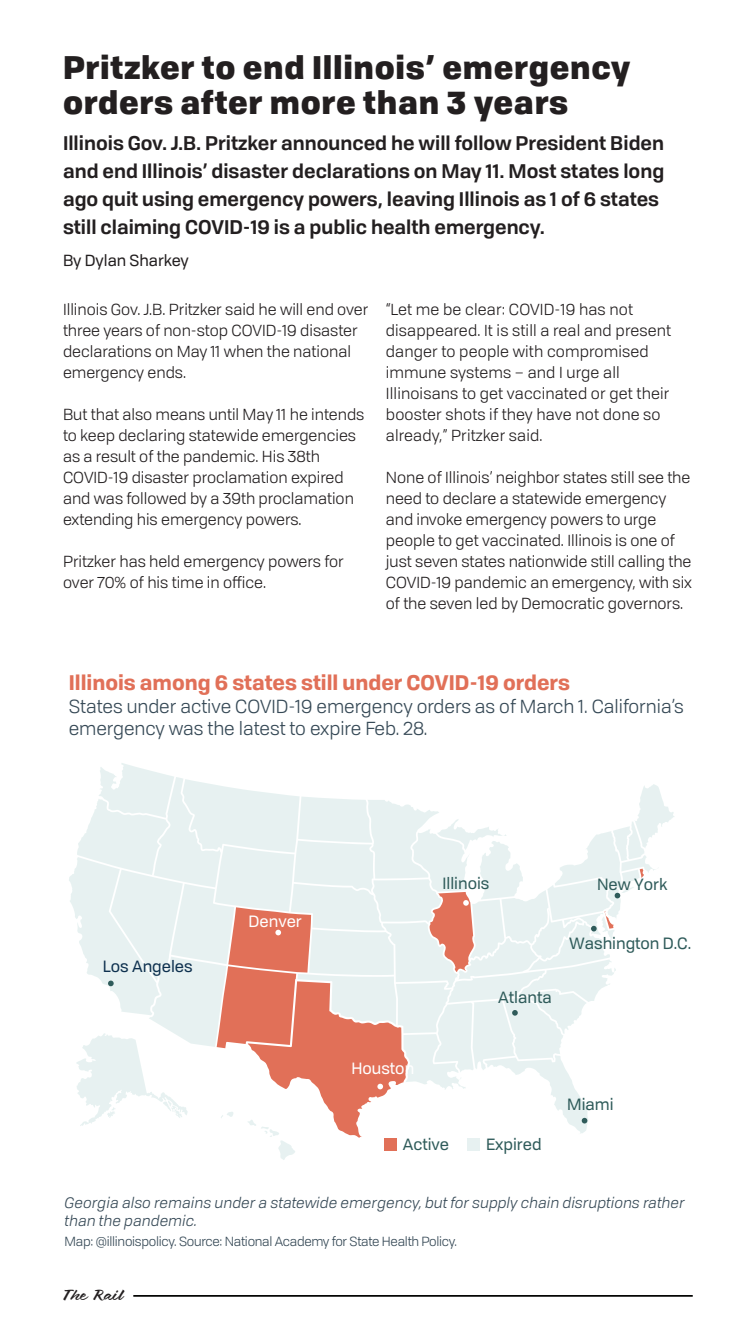
<style>
.page{position:relative;width:756px;height:1323px;background:#fff}
.page>*{position:absolute;margin:0;border:0;box-sizing:border-box;transform-origin:0 0}
.t1{font:900 31.5px/35px "Tofino Personal";letter-spacing:.02em;color:#231f20}
.t2{font:700 20.47px "Tofino Personal";color:#e17058}
.t3{font:600 19.25px/28px "Tofino Personal";color:#231f20}
.t4{font:18.55px/22.4px "Tofino Personal";color:#364956}
.t5{font:16.1px "Tofino Personal";color:#2f5b5a}
.t6{font:16.1px "Tofino Personal";color:#fff}
.t7{font:16.1px "Tofino Personal";color:#0e314f}
.t8{font:15.75px/21px "Tofino Personal";color:#231f20}
.t9{font:15.75px "Tofino Personal";color:#231f20}
.t10{font:15.75px "Brushland";color:#231f20}
.t11{font:italic 14.88px/17.8px "Tofino Personal";color:#364956}
.t12{font:13.12px "Tofino Personal";letter-spacing:-.02em;color:#364956}
</style>
<div class="page">
<hr style="left:133px;top:1295px;width:560px;height:2px;background:#040503">
<svg style="left:69px;top:763px;width:605px;height:397px"></svg>
<div style="left:385px;top:1138px;width:12px;height:12px;background:#e17058"></div>
<div style="left:468px;top:1138px;width:12px;height:12px;background:#e7f1f1"></div>
<p class="t1" style="left:63px;top:47px;width:569px">Pritzker to end Illinois’ emergency orders after more than 3 years</p>
<p class="t3" style="left:63px;top:127px;width:603px">Illinois Gov. J.B. Pritzker announced he will follow President Biden and end Illinois’ disaster declarations on May 11. Most states long ago quit using emergency powers, leaving Illinois as 1 of 6 states still claiming COVID-19 is a public health emergency.</p>
<p class="t9" style="left:63px;top:249px;width:127px">By Dylan Sharkey</p>
<p class="t8" style="left:63px;top:298px;width:307px">Illinois Gov. J.B. Pritzker said he will end over three years of non-stop COVID-19 disaster declarations on May 11 when the national emergency ends.</p>
<p class="t8" style="left:63px;top:403px;width:303px">But that also means until May 11 he intends to keep declaring statewide emergencies as a result of the pandemic. His 38th COVID-19 disaster proclamation expired and was followed by a 39th proclamation extending his emergency powers.</p>
<p class="t8" style="left:63px;top:550px;width:282px">Pritzker has held emergency powers for over 70% of his time in office.</p>
<p class="t8" style="left:386px;top:298px;width:287px">“Let me be clear: COVID-19 has not disappeared. It is still a real and present danger to people with compromised immune systems – and I urge all Illinoisans to get vaccinated or get their booster shots if they have not done so already,” Pritzker said.</p>
<p class="t8" style="left:386px;top:466px;width:308px">None of Illinois’ neighbor states still see the need to declare a statewide emergency and invoke emergency powers to urge people to get vaccinated. Illinois is one of just seven states nationwide still calling the COVID-19 pandemic an emergency, with six of the seven led by Democratic governors.</p>
<p class="t2" style="left:69px;top:666px;width:503px">Illinois among 6 states still under COVID-19 orders</p>
<p class="t4" style="left:69px;top:693px;width:617px">States under active COVID-19 emergency orders as of March 1. California’s emergency was the latest to expire Feb. 28.</p>
<p class="t7" style="left:103px;top:954px;width:91px">Los Angeles</p>
<p class="t6" style="left:249px;top:909px;width:55px">Denver</p>
<p class="t5" style="left:442px;top:871px;width:48px">Illinois</p>
<p class="t5" style="left:498px;top:985px;width:55px">Atlanta</p>
<p class="t5" style="left:597px;top:872px;width:72px">New York</p>
<p class="t5" style="left:569px;top:931px;width:123px">Washington D.C.</p>
<p class="t6" style="left:352px;top:1056px;width:64px">Houston</p>
<p class="t5" style="left:403px;top:1132px;width:48px">Active</p>
<p class="t5" style="left:486px;top:1132px;width:57px">Expired</p>
<p class="t5" style="left:567px;top:1092px;width:48px">Miami</p>
<p class="t11" style="left:65px;top:1193px;width:622px">Georgia also remains under a statewide emergency, but for supply chain disruptions rather than the pandemic.</p>
<p class="t12" style="left:65px;top:1231px;width:394px">Map: @illinoispolicy. Source: National Academy for State Health Policy.</p>
<p class="t10" style="left:61px;top:1286px;width:63px">The Rail</p>
</div>
